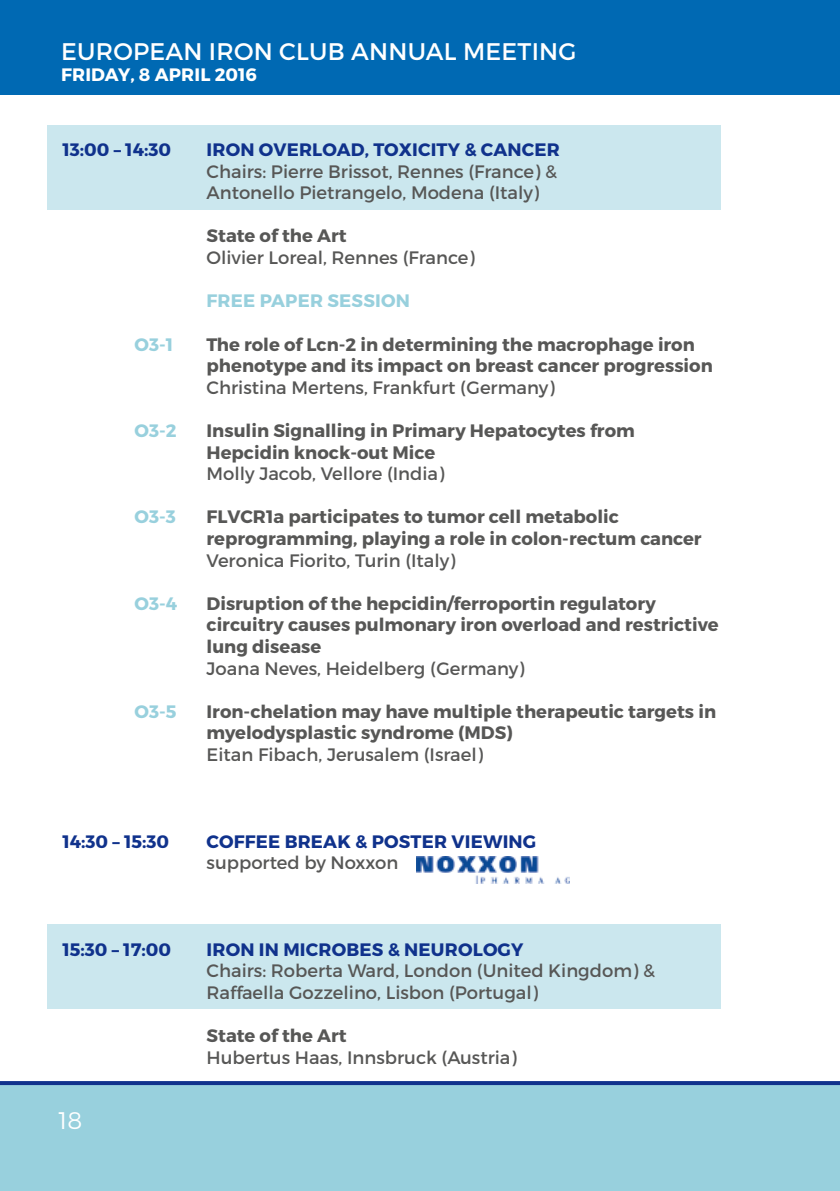
<style>
.page{position:relative;width:840px;height:1191px;background:#fff}
.page>*{position:absolute;margin:0;border:0;box-sizing:border-box;transform-origin:0 0}
.t1{font:24px "Montserrat";letter-spacing:.01em;color:#fff}
.t2{font:300 24px "Montserrat";color:#fff}
.t3{font:700 18px/21.6px "Montserrat";color:#575756}
.t4{font:18px/21.6px "Montserrat";color:#575756}
.t5{font:700 18px "Montserrat";letter-spacing:.01em;color:#10328c}
.t6{font:700 18px "Montserrat";letter-spacing:.01em;color:#98d0dd}
.t7{font:700 18px "Montserrat";letter-spacing:.01em;color:#fff}
</style>
<div class="page">
<div style="left:0;top:1083px;width:839px;height:108px;background:#98d0dd"></div>
<svg style="left:0;top:1081px;width:839px;height:4px;background:#14358e"></svg>
<div style="left:47px;top:125px;width:673px;height:85px;background:#cbe7ee"></div>
<div style="left:47px;top:924px;width:673px;height:85px;background:#cbe7ee"></div>
<img style="left:416px;top:856px;width:153px;height:28px">
<div style="left:0;top:0;width:839px;height:94px;background:#0069b3"></div>
<h1 class="t1" style="left:61px;top:36px;width:516px">EUROPEAN IRON CLUB ANNUAL MEETING</h1>
<p class="t7" style="left:61px;top:64px;width:197px">FRIDAY, 8 APRIL 2016</p>
<p class="t5" style="left:62px;top:138px;width:110px">13:00 – 14:30</p>
<p class="t5" style="left:206px;top:138px;width:354px">IRON OVERLOAD, TOXICITY &amp; CANCER</p>
<p class="t4" style="left:206px;top:160px;width:351px">Chairs: Pierre Brissot, Rennes (France) &amp;<br>Antonello Pietrangelo, Modena (Italy)</p>
<p class="t3" style="left:206px;top:225px;width:141px">State of the Art</p>
<p class="t4" style="left:206px;top:247px;width:269px">Olivier Loreal, Rennes (France)</p>
<p class="t6" style="left:206px;top:290px;width:205px">FREE PAPER SESSION</p>
<p class="t6" style="left:134px;top:333px;width:40px">O3-1</p>
<p class="t3" style="left:206px;top:333px;width:507px">The role of Lcn-2 in determining the macrophage iron phenotype and its impact on breast cancer progression</p>
<p class="t4" style="left:206px;top:376px;width:349px">Christina Mertens, Frankfurt (Germany)</p>
<p class="t6" style="left:134px;top:419px;width:44px">O3-2</p>
<p class="t3" style="left:206px;top:420px;width:429px">Insulin Signalling in Primary Hepatocytes from<br>Hepcidin knock-out Mice</p>
<p class="t4" style="left:206px;top:463px;width:239px">Molly Jacob, Vellore (India)</p>
<p class="t6" style="left:134px;top:506px;width:43px">O3-3</p>
<p class="t3" style="left:206px;top:506px;width:496px">FLVCR1a participates to tumor cell metabolic reprogramming, playing a role in colon-rectum cancer</p>
<p class="t4" style="left:206px;top:549px;width:250px">Veronica Fiorito, Turin (Italy)</p>
<p class="t6" style="left:134px;top:592px;width:44px">O3-4</p>
<p class="t3" style="left:206px;top:593px;width:513px">Disruption of the hepcidin/ferroportin regulatory circuitry causes pulmonary iron overload and restrictive lung disease</p>
<p class="t4" style="left:206px;top:657px;width:319px">Joana Neves, Heidelberg (Germany)</p>
<p class="t6" style="left:134px;top:700px;width:44px">O3-5</p>
<p class="t3" style="left:206px;top:701px;width:510px">Iron-chelation may have multiple therapeutic targets in myelodysplastic syndrome (MDS)</p>
<p class="t4" style="left:206px;top:744px;width:278px">Eitan Fibach, Jerusalem (Israel)</p>
<p class="t5" style="left:62px;top:830px;width:108px">14:30 – 15:30</p>
<p class="t5" style="left:206px;top:830px;width:331px">COFFEE BREAK &amp; POSTER VIEWING</p>
<p class="t4" style="left:206px;top:852px;width:193px">supported by Noxxon</p>
<p class="t5" style="left:62px;top:938px;width:110px">15:30 – 17:00</p>
<p class="t5" style="left:206px;top:938px;width:318px">IRON IN MICROBES &amp; NEUROLOGY</p>
<p class="t4" style="left:206px;top:960px;width:449px">Chairs: Roberta Ward, London (United Kingdom) &amp;<br>Raffaella Gozzelino, Lisbon (Portugal)</p>
<p class="t3" style="left:206px;top:1025px;width:141px">State of the Art</p>
<p class="t4" style="left:206px;top:1046px;width:311px">Hubertus Haas, Innsbruck (Austria)</p>
<h1 class="t2" style="left:58px;top:1106px;width:25px">18</h1>
</div>
